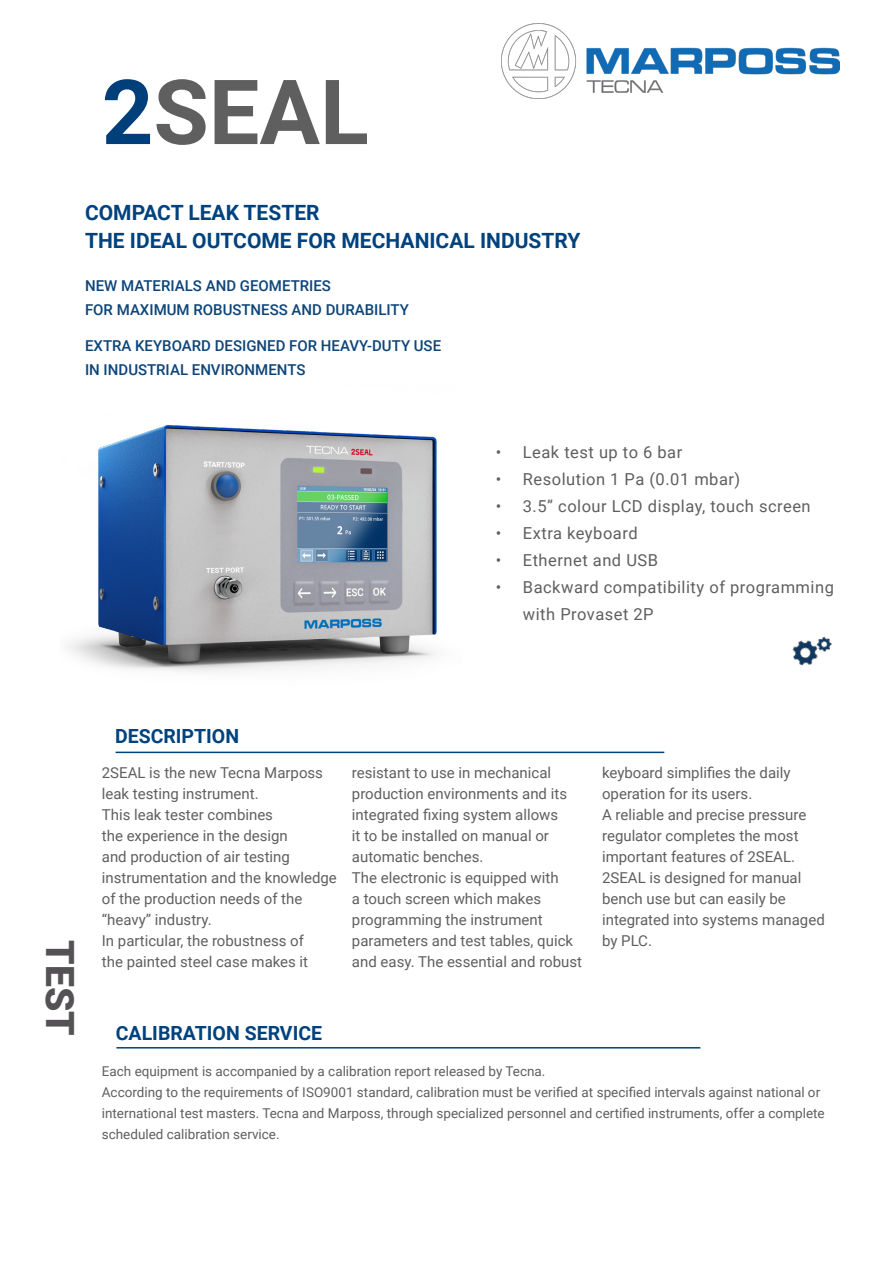
<style>
.page{position:relative;width:893px;height:1263px;background:#fff}
.page>*{position:absolute;margin:0;border:0;box-sizing:border-box;transform-origin:0 0}
.t1{font:700 90px "Roboto";color:#5f5f5f}
.t2{font:900 39px "Roboto";color:#555256}
.t3{font:700 21px "Roboto";color:#00427d}
.t4{font:700 19.5px "Roboto";color:#00427d}
.t5{font:16.5px/27px "Roboto";letter-spacing:.03em;color:#5f5f5f}
.t6{font:15px/21px "Roboto";color:#5f5f5f}
.t7{font:500 15px/24px "Roboto";color:#0d4479}
.t8{font:13.5px/21px "Roboto";color:#5f5f5f}
.s1{color:#003f7a}
</style>
<div class="page">
<img style="left:501px;top:24px;width:338px;height:75px">
<hr style="left:116px;top:752px;width:548px;height:1px;background:#00427d">
<img style="left:792px;top:636px;width:40px;height:30px">
<img style="left:68px;top:425px;width:369px;height:247px">
<hr style="left:116px;top:1047px;width:584px;height:1px;background:#00427d">
<p class="t1" style="left:102px;top:49px;width:269px"><span class="s1">2</span>SEAL</p>
<p class="t3" style="left:85px;top:198px;width:236px">COMPACT LEAK TESTER</p>
<p class="t3" style="left:85px;top:226px;width:497px">THE IDEAL OUTCOME FOR MECHANICAL INDUSTRY</p>
<p class="t7" style="left:85px;top:273px;width:325px">NEW MATERIALS AND GEOMETRIES<br>FOR MAXIMUM ROBUSTNESS AND DURABILITY</p>
<p class="t7" style="left:85px;top:333px;width:358px">EXTRA KEYBOARD DESIGNED FOR HEAVY-DUTY USE</p>
<p class="t7" style="left:85px;top:357px;width:222px">IN INDUSTRIAL ENVIRONMENTS</p>
<p class="t5" style="left:496px;top:438px;width:188px">• Leak test up to 6 bar</p>
<p class="t5" style="left:496px;top:465px;width:246px">• Resolution 1 Pa (0.01 mbar)</p>
<p class="t5" style="left:496px;top:492px;width:316px">• 3.5” colour LCD display, touch screen</p>
<p class="t5" style="left:496px;top:519px;width:143px">• Extra keyboard</p>
<p class="t5" style="left:496px;top:546px;width:164px">• Ethernet and USB</p>
<p class="t5" style="left:523px;top:573px;width:313px;text-indent:-27px">• Backward compatibility of programming with Provaset 2P</p>
<p class="t2" style="left:87px;top:940px;width:97px;rotate:90deg">TEST</p>
<p class="t4" style="left:115px;top:722px;width:126px">DESCRIPTION</p>
<p class="t6" style="left:102px;top:761px;width:223px">2SEAL is the new Tecna Marposs leak testing instrument.</p>
<p class="t6" style="left:102px;top:803px;width:237px">This leak tester combines<br>the experience in the design<br>and production of air testing instrumentation and the knowledge of the production needs of the “heavy” industry.</p>
<p class="t6" style="left:102px;top:929px;width:208px">In particular, the robustness of the painted steel case makes it</p>
<p class="t6" style="left:352px;top:761px;width:217px">resistant to use in mechanical production environments and its integrated fixing system allows it to be installed on manual or automatic benches.</p>
<p class="t6" style="left:352px;top:866px;width:232px">The electronic is equipped with<br>a touch screen which makes programming the instrument parameters and test tables, quick and easy. The essential and robust</p>
<p class="t6" style="left:602px;top:761px;width:190px">keyboard simplifies the daily operation for its users.</p>
<p class="t6" style="left:602px;top:803px;width:206px">A reliable and precise pressure regulator completes the most important features of 2SEAL.</p>
<p class="t6" style="left:602px;top:866px;width:224px">2SEAL is designed for manual bench use but can easily be integrated into systems managed by PLC.</p>
<p class="t4" style="left:116px;top:1020px;width:208px">CALIBRATION SERVICE</p>
<p class="t8" style="left:102px;top:1060px;width:445px">Each equipment is accompanied by a calibration report released by Tecna.</p>
<p class="t8" style="left:102px;top:1081px;width:724px">According to the requirements of ISO9001 standard, calibration must be verified at specified intervals against national or international test masters. Tecna and Marposs, through specialized personnel and certified instruments, offer a complete scheduled calibration service.</p>
</div>
